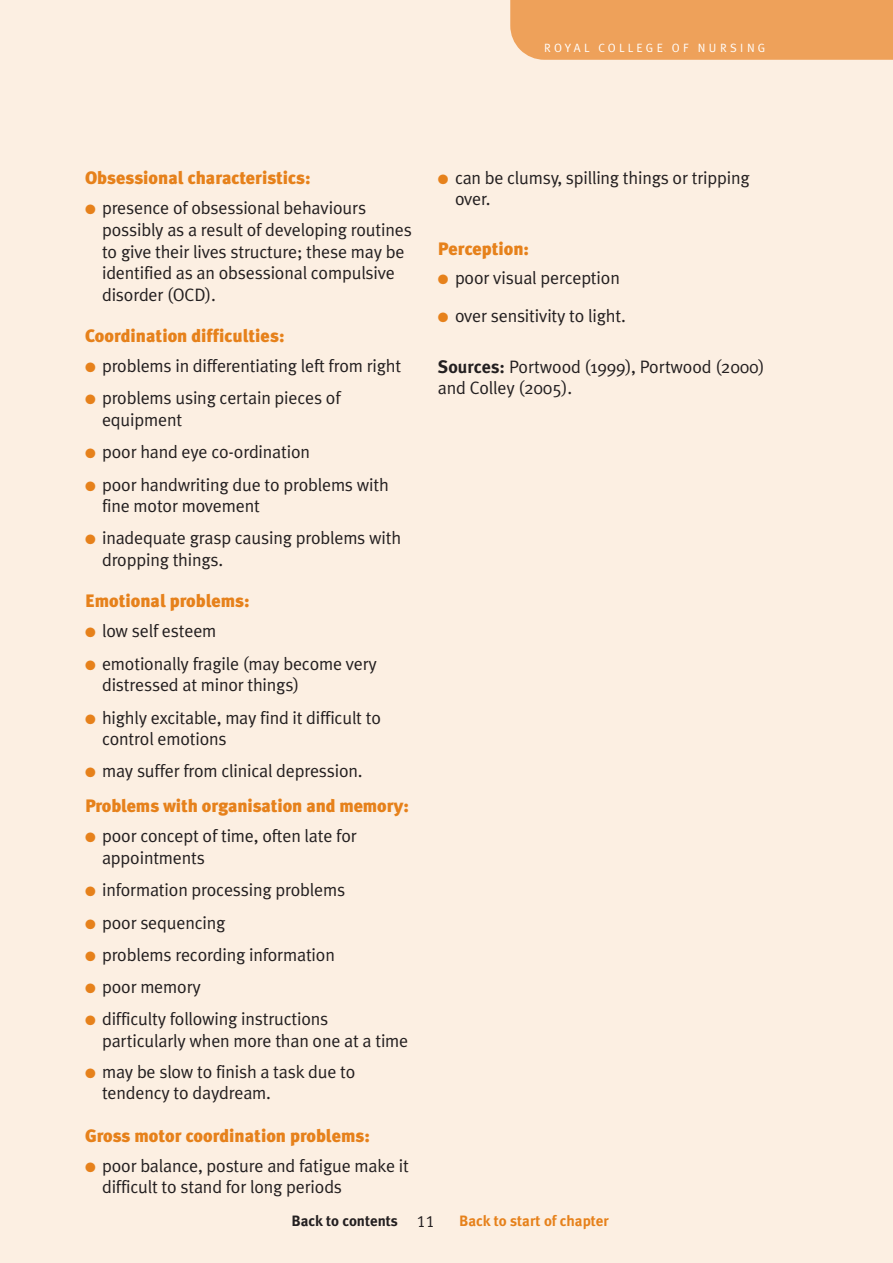
<style>
.page{position:relative;width:893px;height:1263px;background:#fcefe2}
.page>*{position:absolute;margin:0;border:0;box-sizing:border-box;transform-origin:0 0}
.t1{font:18px/21.6px "Meta Plus Normal";letter-spacing:-.01em;color:#231f20}
.t2{font:900 18px "Meta Plus";color:#e6811b}
.t3{font:700 15px "Meta Plus";color:#e6811b}
.t4{font:700 15px "Meta Plus";color:#231f20}
.t5{font:12px "Meta Plus Normal";letter-spacing:.265em;color:#fff}
.s1{color:#e6811b}
.s2{font-family:"Meta Plus";font-weight:700}
.s3{font-family:"Meta Plus Normal Caps";font-weight:400;font-size:16.5px}
</style>
<div class="page">
<div style="left:510px;top:0;width:383px;height:60px;background:#eea15a"></div>
<p class="t5" style="left:544px;top:41px;width:223px">ROYAL COLLEGE OF NURSING</p>
<p class="t2" style="left:85px;top:167px;width:227px">Obsessional characteristics:</p>
<p class="t1" style="left:102px;top:197px;width:311px;text-indent:-17px"><span class="s1">●</span> presence of obsessional behaviours possibly as a result of developing routines to give their lives structure; these may be identified as an obsessional compulsive disorder (OCD).</p>
<p class="t2" style="left:85px;top:325px;width:201px">Coordination difficulties:</p>
<p class="t1" style="left:85px;top:355px;width:318px"><span class="s1">●</span> problems in differentiating left from right</p>
<p class="t1" style="left:102px;top:387px;width:240px;text-indent:-17px"><span class="s1">●</span> problems using certain pieces of equipment</p>
<p class="t1" style="left:85px;top:441px;width:227px"><span class="s1">●</span> poor hand eye co-ordination</p>
<p class="t1" style="left:102px;top:473px;width:288px;text-indent:-17px"><span class="s1">●</span> poor handwriting due to problems with fine motor movement</p>
<p class="t1" style="left:102px;top:527px;width:300px;text-indent:-17px"><span class="s1">●</span> inadequate grasp causing problems with dropping things.</p>
<p class="t2" style="left:85px;top:591px;width:166px">Emotional problems:</p>
<p class="t1" style="left:85px;top:620px;width:133px"><span class="s1">●</span> low self esteem</p>
<p class="t1" style="left:102px;top:653px;width:276px;text-indent:-17px"><span class="s1">●</span> emotionally fragile (may become very distressed at minor things)</p>
<p class="t1" style="left:102px;top:706px;width:280px;text-indent:-17px"><span class="s1">●</span> highly excitable, may find it difficult to control emotions</p>
<p class="t1" style="left:85px;top:760px;width:279px"><span class="s1">●</span> may suffer from clinical depression.</p>
<p class="t2" style="left:85px;top:796px;width:325px">Problems with organisation and memory:</p>
<p class="t1" style="left:102px;top:825px;width:256px;text-indent:-17px"><span class="s1">●</span> poor concept of time, often late for appointments</p>
<p class="t1" style="left:85px;top:879px;width:262px"><span class="s1">●</span> information processing problems</p>
<p class="t1" style="left:85px;top:911px;width:142px"><span class="s1">●</span> poor sequencing</p>
<p class="t1" style="left:85px;top:944px;width:251px"><span class="s1">●</span> problems recording information</p>
<p class="t1" style="left:85px;top:976px;width:117px"><span class="s1">●</span> poor memory</p>
<p class="t1" style="left:102px;top:1008px;width:308px;text-indent:-17px"><span class="s1">●</span> difficulty following instructions particularly when more than one at a time</p>
<p class="t1" style="left:102px;top:1062px;width:255px;line-height:21px;text-indent:-17px"><span class="s1">●</span> may be slow to finish a task due to tendency to daydream.</p>
<p class="t2" style="left:85px;top:1125px;width:286px">Gross motor coordination problems:</p>
<p class="t1" style="left:102px;top:1155px;width:308px;line-height:21px;text-indent:-17px"><span class="s1">●</span> poor balance, posture and fatigue make it difficult to stand for long periods</p>
<p class="t1" style="left:455px;top:168px;width:296px;line-height:21px;text-indent:-17px"><span class="s1">●</span> can be clumsy, spilling things or tripping over.</p>
<p class="t2" style="left:438px;top:238px;width:93px">Perception:</p>
<p class="t1" style="left:438px;top:267px;width:183px"><span class="s1">●</span> poor visual perception</p>
<p class="t1" style="left:438px;top:305px;width:189px"><span class="s1">●</span> over sensitivity to light.</p>
<p class="t1" style="left:438px;top:356px;width:328px;line-height:21px"><span class="s2">Sources:</span> Portwood (1999), Portwood (2000) and Colley (2005).</p>
<p class="t4" style="left:292px;top:1212px;width:144px">Back to contents <span class="s3">11</span></p>
<p class="t3" style="left:459px;top:1212px;width:151px">Back to start of chapter</p>
</div>
